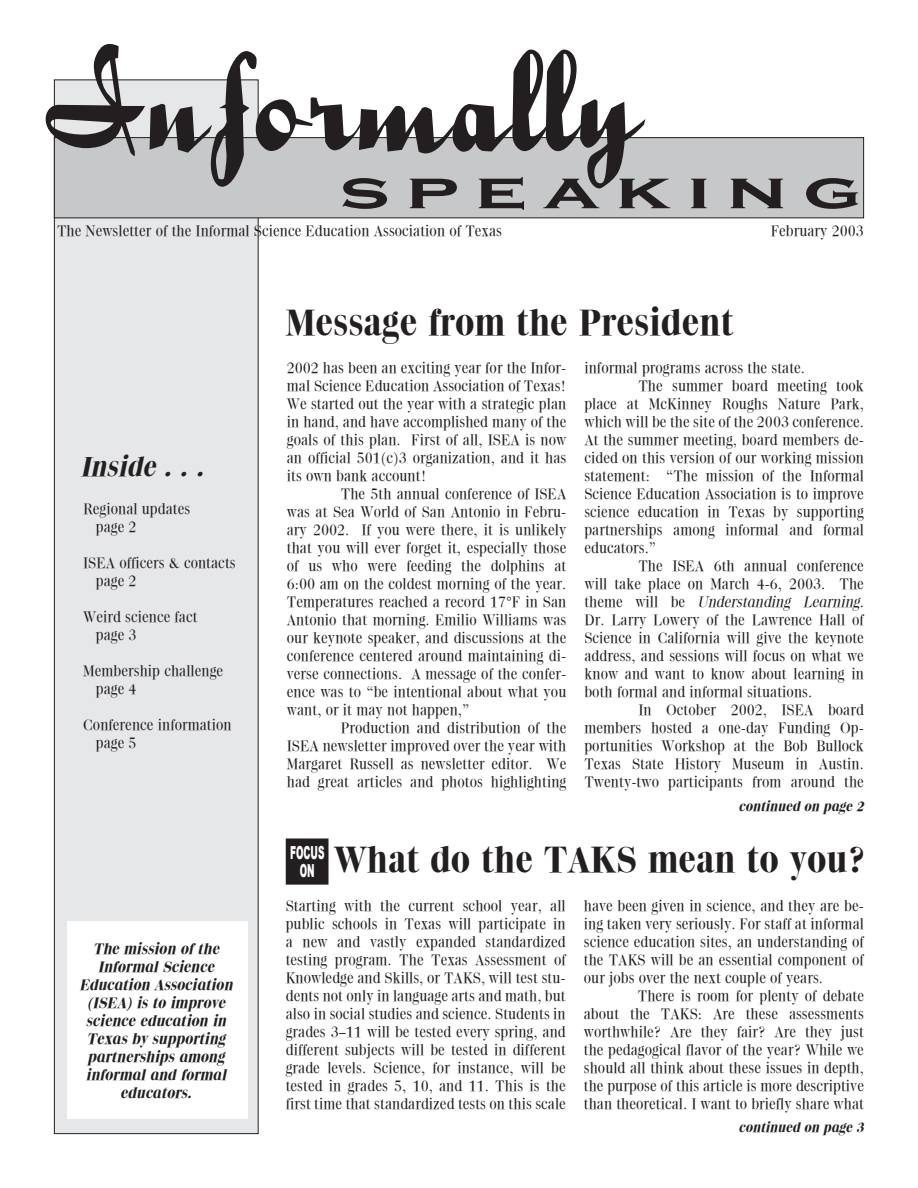
<style>
.page{position:relative;width:918px;height:1188px;background:#fff}
.page>*{position:absolute;margin:0;border:0;box-sizing:border-box;transform-origin:0 0}
.t1{font:150px "Bailey";color:#231f20}
.t2{font:700 54px "Copperplate Gothic";letter-spacing:.2em;color:#231f20;scale:1.5 1}
.t3{font:700 36px "Quantas";color:#231f20}
.t4{font:italic 700 27px "Quantas";color:#231f20}
.t5{font:900 18px/18px "Arial";color:#fff;text-align:center;scale:.5 1}
.t6{font:300 15px/18px "Quantas";color:#231f20;text-align:justify}
.t7{font:italic 700 15px/18px "Quantas";color:#231f20;text-align:center}
.t8{font:italic 300 15px "Quantas";color:#231f20}
.t9{font:italic 700 13.5px "Quantas";color:#231f20}
.s1{font-style:normal}
</style>
<div class="page">
<div style="left:54px;top:80px;width:204px;height:1054px;background:#e6e7e9"></div>
<div style="left:54px;top:80px;width:205px;height:1054px;border:1px solid #231f20"></div>
<div style="left:54px;top:138px;width:810px;height:80px;background:#c7c8ca"></div>
<div style="left:54px;top:137px;width:810px;height:81px;border:1px solid #231f20"></div>
<div style="left:67px;top:921px;width:181px;height:198px;background:#fff"></div>
<div style="left:286px;top:839px;width:42px;height:45px;background:#231f20"></div>
<div style="left:286px;top:838px;width:42px;height:47px;border:2px solid #231f20"></div>
<svg style="left:288px;top:842px;width:40px;height:43px"></svg>
<h1 class="t1" style="left:44px;top:18px;width:601px">Informally</h1>
<h2 class="t2" style="left:340px;top:160px;width:349px">speaking</h2>
<p class="t6" style="left:57px;top:222px;width:447px">The Newsletter of the Informal Science Education Association of Texas</p>
<p class="t6" style="left:771px;top:222px;width:95px">February 2003</p>
<h3 class="t4" style="left:80px;top:451px;width:125px">Inside . . .</h3>
<p class="t6" style="left:96px;top:501px;width:96px;text-indent:-13px">Regional updates page 2</p>
<p class="t6" style="left:96px;top:555px;width:141px;text-indent:-13px">ISEA officers &amp; contacts page 2</p>
<p class="t6" style="left:96px;top:609px;width:103px;text-indent:-13px">Weird science fact page 3</p>
<p class="t6" style="left:96px;top:663px;width:129px;text-indent:-13px">Membership challenge page 4</p>
<p class="t6" style="left:96px;top:717px;width:137px;text-indent:-13px">Conference information page 5</p>
<p class="t7" style="left:79px;top:940px;width:155px">The mission of the<br>Informal Science<br>Education Association (ISEA) is to improve science education in<br>Texas by supporting partnerships among informal and formal educators.</p>
<h3 class="t3" style="left:286px;top:302px;width:449px">Message from the President</h3>
<p class="t6" style="left:287px;top:359px;width:281px">2002 has been an exciting year for the Infor&shy;mal Science Education Association of Texas!<br>We started out the year with a strategic plan in hand, and have accomplished many of the goals of this plan. First of all, ISEA is now an official 501(c)3 organization, and it has its own bank account!</p>
<p class="t6" style="left:287px;top:485px;width:281px;text-indent:54px">The 5th annual conference of ISEA was at Sea World of San Antonio in Febru&shy;ary 2002. If you were there, it is unlikely that you will ever forget it, especially those of us who were feeding the dolphins at 6:00 am on the coldest morning of the year.<br>Temperatures reached a record 17°F in San Antonio that morning. Emilio Williams was our keynote speaker, and discussions at the conference centered around maintaining di&shy;verse connections. A message of the confer&shy;ence was to “be intentional about what you want, or it may not happen,”</p>
<p class="t6" style="left:287px;top:719px;width:281px;text-indent:54px">Production and distribution of the ISEA newsletter improved over the year with Margaret Russell as newsletter editor. We had great articles and photos highlighting</p>
<p class="t6" style="left:584px;top:359px;width:222px">informal programs across the state.</p>
<p class="t6" style="left:638px;top:377px;width:227px">The summer board meeting took</p>
<p class="t6" style="left:584px;top:395px;width:281px">place at McKinney Roughs Nature Park,</p>
<p class="t6" style="left:584px;top:413px;width:281px">which will be the site of the 2003 conference.</p>
<p class="t6" style="left:584px;top:431px;width:281px">At the summer meeting, board members de-</p>
<p class="t6" style="left:584px;top:449px;width:281px">cided on this version of our working mission</p>
<p class="t6" style="left:584px;top:467px;width:281px">statement: “The mission of the Informal</p>
<p class="t6" style="left:584px;top:485px;width:281px">Science Education Association is to improve</p>
<p class="t6" style="left:584px;top:503px;width:281px">science education in Texas by supporting</p>
<p class="t6" style="left:584px;top:521px;width:281px">partnerships among informal and formal</p>
<p class="t6" style="left:584px;top:539px;width:73px">educators.”</p>
<p class="t6" style="left:638px;top:557px;width:227px">The ISEA 6th annual conference</p>
<p class="t6" style="left:584px;top:575px;width:281px">will take place on March 4-6, 2003. The</p>
<p class="t8" style="left:584px;top:594px;width:281px"><span class="s1">theme will be</span> Understanding Learning<span class="s1">.</span></p>
<p class="t6" style="left:584px;top:611px;width:281px">Dr. Larry Lowery of the Lawrence Hall of</p>
<p class="t6" style="left:584px;top:629px;width:281px">Science in California will give the keynote</p>
<p class="t6" style="left:584px;top:647px;width:281px">address, and sessions will focus on what we</p>
<p class="t6" style="left:584px;top:665px;width:281px">know and want to know about learning in</p>
<p class="t6" style="left:584px;top:683px;width:229px">both formal and informal situations.</p>
<p class="t6" style="left:638px;top:701px;width:227px">In October 2002, ISEA board</p>
<p class="t6" style="left:584px;top:719px;width:281px">members hosted a one-day Funding Op-</p>
<p class="t6" style="left:584px;top:737px;width:281px">portunities Workshop at the Bob Bullock</p>
<p class="t6" style="left:584px;top:755px;width:281px">Texas State History Museum in Austin.</p>
<p class="t6" style="left:584px;top:773px;width:281px">Twenty-two participants from around the</p>
<p class="t9" style="left:739px;top:798px;width:127px">continued on page 2</p>
<p class="t5" style="left:290px;top:843px;width:70px">FOCUS<br>ON</p>
<h3 class="t3" style="left:334px;top:839px;width:534px">What do the TAKS mean to you?</h3>
<p class="t6" style="left:286px;top:897px;width:282px">Starting with the current school year, all public schools in Texas will participate in a new and vastly expanded standardized testing program. The Texas Assessment of Knowledge and Skills, or TAKS, will test stu&shy;dents not only in language arts and math, but also in social studies and science. Students in grades 3–11 will be tested every spring, and different subjects will be tested in different grade levels. Science, for instance, will be tested in grades 5, 10, and 11. This is the first time that standardized tests on this scale</p>
<p class="t6" style="left:584px;top:897px;width:282px">have been given in science, and they are be&shy;ing taken very seriously. For staff at informal science education sites, an understanding of the TAKS will be an essential component of our jobs over the next couple of years.</p>
<p class="t6" style="left:584px;top:987px;width:282px;text-indent:54px">There is room for plenty of debate about the TAKS: Are these assessments worthwhile? Are they fair? Are they just the pedagogical flavor of the year? While we should all think about these issues in depth, the purpose of this article is more descriptive than theoretical. I want to briefly share what</p>
<p class="t9" style="left:739px;top:1119px;width:127px">continued on page 3</p>
</div>
